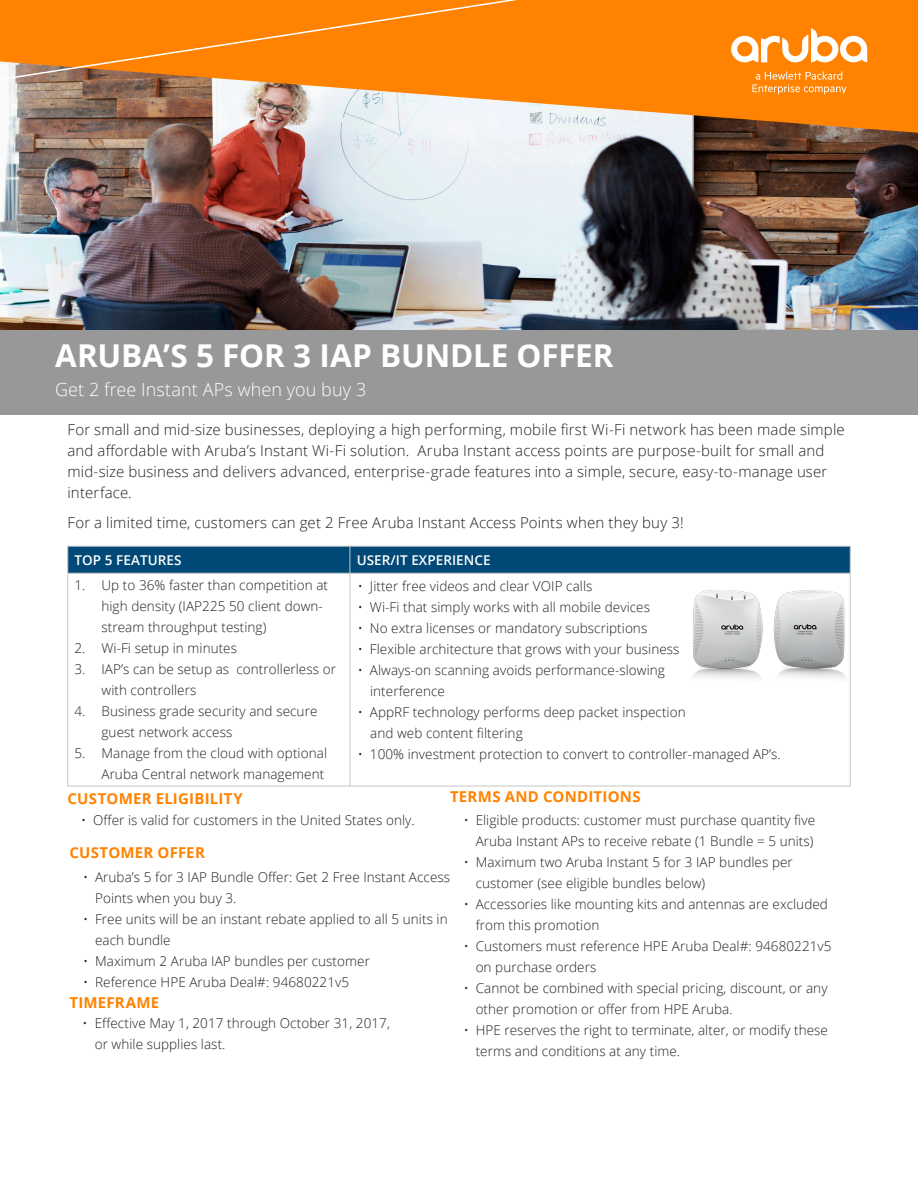
<style>
.page{position:relative;width:918px;height:1188px;background:#fff}
.page>*{position:absolute;margin:0;border:0;box-sizing:border-box;transform-origin:0 0}
.t1{font:700 31.5px "Open Sans";letter-spacing:-.005em;color:#fff}
.t2{font:300 18px "Open Sans";letter-spacing:.005em;color:#fff}
.Body__Text_9_14_Ligh{font:300 15px/21px "Open Sans";letter-spacing:.01em;color:#231f20}
.Body__Head_10_14_Bol{font:700 15px "Open Sans";letter-spacing:.015em;color:#ff8300}
.Bulleted_List_9_14_L{font:700 15px "Open Sans";letter-spacing:.015em;color:#ff8300}
.t3{font:300 13.5px/21px "Open Sans";letter-spacing:.005em;color:#231f20}
.Chart__Column_Subhea{font:600 13.5px "Open Sans";letter-spacing:.005em;color:#fff}
</style>
<div class="page">
<img style="left:0;top:133px;width:918px;height:197px">
<svg style="left:8px;top:0;width:910px;height:133px;background:#e29648"></svg>
<svg style="left:0;top:0;width:553px;height:82px;background:#f9850a"></svg>
<svg style="left:752px;top:71px;width:95px;height:23px;background:#ff992f"></svg>
<svg style="left:731px;top:28px;width:136px;height:34px"></svg>
<div style="left:0;top:330px;width:918px;height:85px;background:#999899"></div>
<hr style="left:67px;top:573px;width:1px;height:213px;background:#c3c5c8">
<hr style="left:350px;top:573px;width:1px;height:213px;background:#c3c5c8">
<hr style="left:850px;top:573px;width:1px;height:213px;background:#c3c5c8">
<hr style="left:68px;top:786px;width:282px;height:1px;background:#c3c5c8">
<hr style="left:350px;top:786px;width:500px;height:1px;background:#c3c5c8">
<svg style="left:67px;top:546px;width:784px;height:27px;background:#084d79"></svg>
<hr style="left:68px;top:573px;width:282px;height:1px;background:#c3c5c8">
<hr style="left:350px;top:573px;width:500px;height:1px;background:#c3c5c8">
<img style="left:693px;top:580px;width:158px;height:100px">
<h1 class="t1" style="left:55px;top:333px;width:560px">ARUBA’S 5 FOR 3 IAP BUNDLE OFFER</h1>
<h2 class="t2" style="left:55px;top:377px;width:313px">Get 2 free Instant APs when you buy 3</h2>
<p class="Body__Text_9_14_Ligh" style="left:68px;top:419px;width:779px">For small and mid-size businesses, deploying a high performing, mobile first Wi-Fi network has been made simple and affordable with Aruba’s Instant Wi-Fi solution. Aruba Instant access points are purpose-built for small and mid-size business and delivers advanced, enterprise-grade features into a simple, secure, easy-to-manage user interface.</p>
<p class="Body__Text_9_14_Ligh" style="left:68px;top:512px;width:618px">For a limited time, customers can get 2 Free Aruba Instant Access Points when they buy 3!</p>
<p class="Chart__Column_Subhea" style="left:75px;top:551px;width:109px">TOP 5 FEATURES</p>
<p class="Chart__Column_Subhea" style="left:357px;top:551px;width:135px">USER/IT EXPERIENCE</p>
<p class="t3" style="left:102px;top:575px;width:228px;text-indent:-27px">1. Up to 36% faster than competition at high density (IAP225 50 client down&shy;stream throughput testing)</p>
<p class="t3" style="left:75px;top:638px;width:164px">2. Wi-Fi setup in minutes</p>
<p class="t3" style="left:102px;top:659px;width:236px;text-indent:-27px">3. IAP’s can be setup as controllerless or with controllers</p>
<p class="t3" style="left:102px;top:701px;width:217px;text-indent:-27px">4. Business grade security and secure guest network access</p>
<p class="t3" style="left:75px;top:743px;width:254px;text-align:right">5. Manage from the cloud with optional<br>Aruba Central network management</p>
<p class="t3" style="left:358px;top:575px;width:236px">• Jitter free videos and clear VOIP calls</p>
<p class="t3" style="left:358px;top:596px;width:294px">• Wi-Fi that simply works with all mobile devices</p>
<p class="t3" style="left:358px;top:617px;width:291px">• No extra licenses or mandatory subscriptions</p>
<p class="t3" style="left:358px;top:638px;width:323px">• Flexible architecture that grows with your business</p>
<p class="t3" style="left:370px;top:659px;width:296px;text-indent:-12px">• Always-on scanning avoids performance-slowing interference</p>
<p class="t3" style="left:370px;top:701px;width:317px;text-indent:-12px">• AppRF technology performs deep packet inspection and web content filtering</p>
<p class="t3" style="left:358px;top:743px;width:424px">• 100% investment protection to convert to controller-managed AP’s.</p>
<p class="Body__Head_10_14_Bol" style="left:450px;top:786px;width:192px">TERMS AND CONDITIONS</p>
<p class="t3" style="left:464px;top:809px;width:353px;text-align:right">• Eligible products: customer must purchase quantity five<br>Aruba Instant APs to receive rebate (1 Bundle = 5 units)</p>
<p class="t3" style="left:476px;top:851px;width:319px;text-indent:-12px">• Maximum two Aruba Instant 5 for 3 IAP bundles per customer (see eligible bundles below)</p>
<p class="t3" style="left:476px;top:893px;width:354px;text-indent:-12px">• Accessories like mounting kits and antennas are excluded from this promotion</p>
<p class="t3" style="left:476px;top:935px;width:357px;text-indent:-12px">• Customers must reference HPE Aruba Deal#: 94680221v5 on purchase orders</p>
<p class="t3" style="left:476px;top:977px;width:353px;text-indent:-12px">• Cannot be combined with special pricing, discount, or any other promotion or offer from HPE Aruba.</p>
<p class="t3" style="left:476px;top:1019px;width:354px;text-indent:-12px">• HPE reserves the right to terminate, alter, or modify these terms and conditions at any time.</p>
<p class="Body__Head_10_14_Bol" style="left:68px;top:788px;width:177px">CUSTOMER ELIGIBILITY</p>
<p class="t3" style="left:81px;top:809px;width:335px">• Offer is valid for customers in the United States only.</p>
<p class="Body__Head_10_14_Bol" style="left:69px;top:842px;width:137px">CUSTOMER OFFER</p>
<p class="t3" style="left:95px;top:866px;width:357px;text-indent:-12px">• Aruba’s 5 for 3 IAP Bundle Offer: Get 2 Free Instant Access<br>Points when you buy 3.</p>
<p class="t3" style="left:95px;top:908px;width:354px;text-indent:-12px">• Free units will be an instant rebate applied to all 5 units in each bundle</p>
<p class="t3" style="left:83px;top:950px;width:288px">• Maximum 2 Aruba IAP bundles per customer</p>
<p class="t3" style="left:83px;top:971px;width:267px">• Reference HPE Aruba Deal#: 94680221v5</p>
<p class="Bulleted_List_9_14_L" style="left:69px;top:992px;width:91px">TIMEFRAME</p>
<p class="t3" style="left:95px;top:1013px;width:297px;text-indent:-12px">• Effective May 1, 2017 through October 31, 2017, or while supplies last.</p>
</div>
